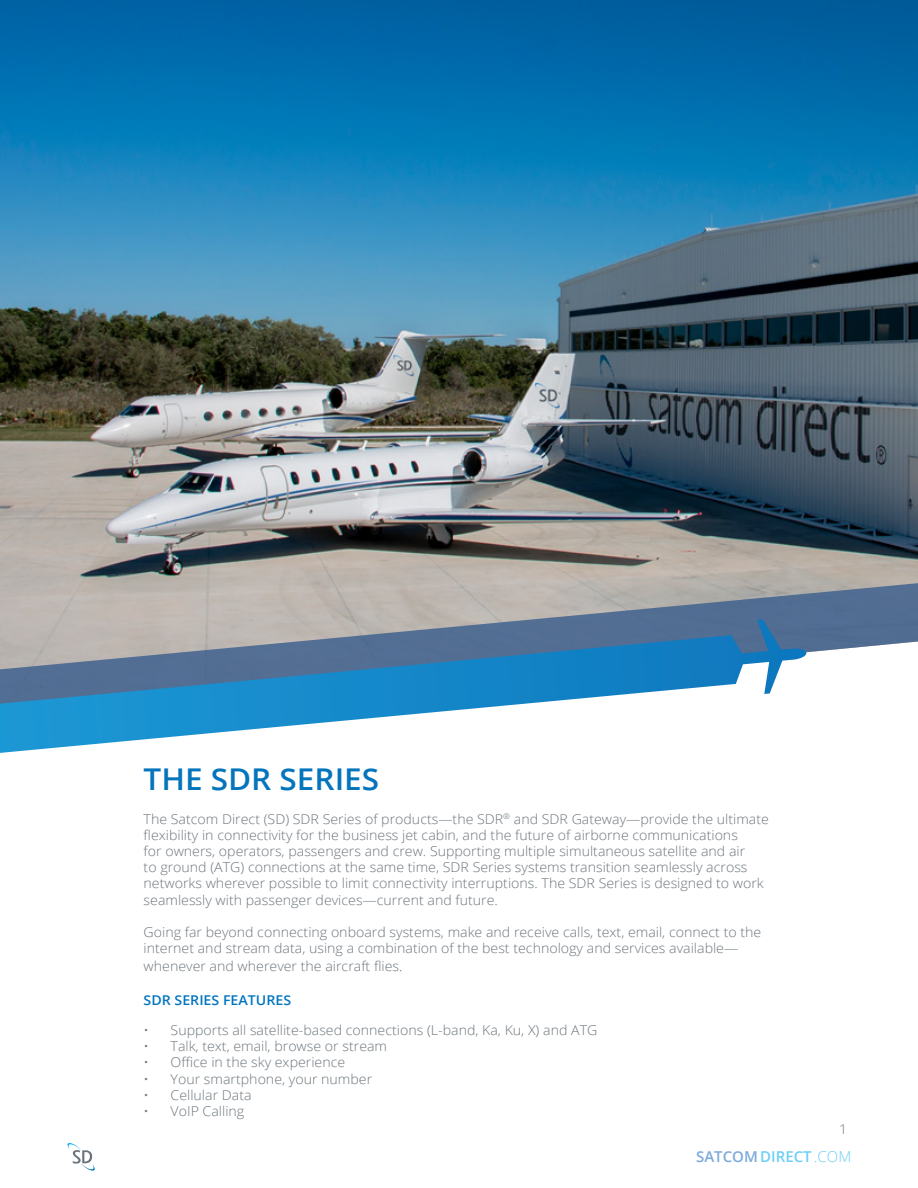
<style>
.page{position:relative;width:918px;height:1188px;background:#fff}
.page>*{position:absolute;margin:0;border:0;box-sizing:border-box;transform-origin:0 0}
.t1{font:600 30px "Open Sans";color:#0475bc;scale:1.05 1}
.t2{font:600 15px "Open Sans";color:#7dabdb}
.t3{font:300 13.5px/16.2px "Open Sans";color:#6b757c;scale:1.05 1}
.t4{font:600 13.5px "Open Sans";color:#0075bf;scale:1.05 1}
.s1{color:#6ecff5}
.s2{font-weight:300;color:#6ecff5}
</style>
<div class="page">
<svg style="left:67px;top:1143px;width:28px;height:28px"></svg>
<img style="left:0;top:0;width:918px;height:583px">
<svg style="left:0;top:583px;width:918px;height:70px;background:#a0a3a9"></svg>
<svg style="left:0;top:619px;width:807px;height:134px"></svg>
<h1 class="t1" style="left:144px;top:759px;width:226px">THE SDR SERIES</h1>
<p class="t3" style="left:144px;top:810px;width:597px">The Satcom Direct (SD) SDR Series of products—the SDR<sup>®</sup> and SDR Gateway—provide the ultimate flexibility in connectivity for the business jet cabin, and the future of airborne communications<br>for owners, operators, passengers and crew. Supporting multiple simultaneous satellite and air<br>to ground (ATG) connections at the same time, SDR Series systems transition seamlessly across networks wherever possible to limit connectivity interruptions. The SDR Series is designed to work seamlessly with passenger devices—current and future.</p>
<p class="t3" style="left:144px;top:924px;width:590px">Going far beyond connecting onboard systems, make and receive calls, text, email, connect to the internet and stream data, using a combination of the best technology and services available—</p>
<p class="t3" style="left:144px;top:958px;width:248px">whenever and wherever the aircraft flies.</p>
<p class="t4" style="left:144px;top:991px;width:142px">SDR SERIES FEATURES</p>
<p class="t3" style="left:144px;top:1022px;width:434px">• Supports all satellite-based connections (L-band, Ka, Ku, X) and ATG</p>
<p class="t3" style="left:144px;top:1038px;width:233px">• Talk, text, email, browse or stream</p>
<p class="t3" style="left:144px;top:1054px;width:194px">• Office in the sky experience</p>
<p class="t3" style="left:144px;top:1070px;width:219px">• Your smartphone, your number</p>
<p class="t3" style="left:144px;top:1086px;width:104px">• Cellular Data</p>
<p class="t3" style="left:144px;top:1103px;width:97px">• VoIP Calling</p>
<p class="t3" style="left:839px;top:1121px;width:9px">1</p>
<p class="t2" style="left:696px;top:1146px;width:157px">SATCOM<span class="s1">DIRECT</span> <span class="s2">.COM</span></p>
</div>
